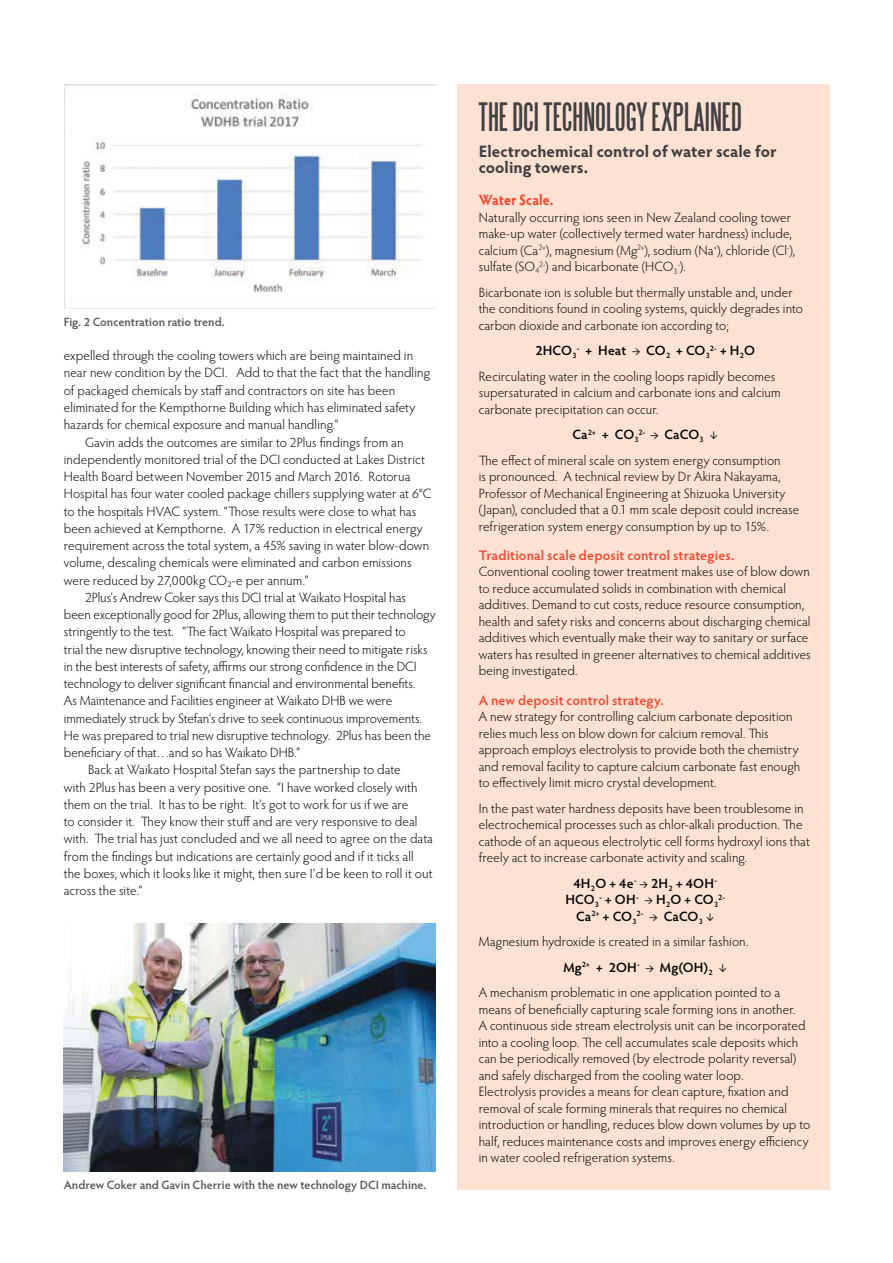
<style>
.page{position:relative;width:893px;height:1263px;background:#fff}
.page>*{position:absolute;margin:0;border:0;box-sizing:border-box;transform-origin:0 0}
.t1{font:36px "Steelfish";color:#414042}
.t2{font:700 16.5px/16.5px "Hypatia Sans Pro";color:#414042}
.t3{font:700 15px "Hypatia Sans Pro";letter-spacing:.005em;color:#ef4b33;scale:.9 1}
.t4{font:600 13.8px "Hypatia Sans Pro";letter-spacing:.01em;color:#ef4b33}
.t5{font:300 13.5px/16.5px "Hypatia Sans Pro";letter-spacing:.005em;color:#040503}
.t6{font:600 13.5px/16.5px "Hypatia Sans Pro";letter-spacing:.015em;color:#040503;text-align:center}
.t7{font:600 12px "Hypatia Sans Pro";color:#58595b}
.t8{font:600 7.8px "Hypatia Sans Pro";color:#040503}
.s1{font-size:13.5px}
.s2{font-weight:600}
</style>
<div class="page">
<div style="left:457px;top:84px;width:372px;height:1106px;background:#fde1d3"></div>
<img style="left:64px;top:923px;width:372px;height:248px">
<img style="left:64px;top:85px;width:372px;height:223px">
<p class="t7" style="left:64px;top:313px;width:162px">Fig. 2 Concentration ratio trend.</p>
<p class="t5" style="left:64px;top:347px;width:351px">expelled through the cooling towers which are being maintained in</p>
<p class="t5" style="left:64px;top:364px;width:368px">near new condition by the DCI. Add to that the fact that the handling</p>
<p class="t5" style="left:64px;top:382px;width:333px">of packaged chemicals by staff and contractors on site has been</p>
<p class="t5" style="left:64px;top:399px;width:353px">eliminated for the Kempthorne Building which has eliminated safety</p>
<p class="t5" style="left:64px;top:416px;width:276px">hazards for chemical exposure and manual handling.”</p>
<p class="t5" style="left:85px;top:433px;width:320px">Gavin adds the outcomes are similar to 2Plus findings from an</p>
<p class="t5" style="left:64px;top:451px;width:363px">independently monitored trial of the DCI conducted at Lakes District</p>
<p class="t5" style="left:64px;top:468px;width:348px">Health Board between November 2015 and March 2016. Rotorua</p>
<p class="t5" style="left:64px;top:485px;width:369px">Hospital has four water cooled package chillers supplying water at 6°C</p>
<p class="t5" style="left:64px;top:502px;width:354px">to the hospitals HVAC system. “Those results were close to what has</p>
<p class="t5" style="left:64px;top:520px;width:360px">been achieved at Kempthorne. A 17% reduction in electrical energy</p>
<p class="t5" style="left:64px;top:537px;width:367px">requirement across the total system, a 45% saving in water blow-down</p>
<p class="t5" style="left:64px;top:554px;width:349px">volume, descaling chemicals were eliminated and carbon emissions</p>
<p class="t5" style="left:64px;top:571px;width:246px">were reduced by 27,000kg CO₂-e per annum.”</p>
<p class="t5" style="left:85px;top:589px;width:322px">2Plus’s Andrew Coker says this DCI trial at Waikato Hospital has</p>
<p class="t5" style="left:64px;top:606px;width:373px">been exceptionally good for 2Plus, allowing them to put their technology</p>
<p class="t5" style="left:64px;top:623px;width:343px">stringently to the test. “The fact Waikato Hospital was prepared to</p>
<p class="t5" style="left:64px;top:640px;width:365px">trial the new disruptive technology, knowing their need to mitigate risks</p>
<p class="t5" style="left:64px;top:658px;width:354px">in the best interests of safety, affirms our strong confidence in the DCI</p>
<p class="t5" style="left:64px;top:675px;width:353px">technology to deliver significant financial and environmental benefits.</p>
<p class="t5" style="left:64px;top:692px;width:330px">As Maintenance and Facilities engineer at Waikato DHB we were</p>
<p class="t5" style="left:64px;top:709px;width:360px">immediately struck by Stefan’s drive to seek continuous improvements.</p>
<p class="t5" style="left:64px;top:727px;width:369px">He was prepared to trial new disruptive technology. 2Plus has been the</p>
<p class="t5" style="left:64px;top:744px;width:238px">beneficiary of that…and so has Waikato DHB.”</p>
<p class="t5" style="left:88px;top:761px;width:314px">Back at Waikato Hospital Stefan says the partnership to date</p>
<p class="t5" style="left:64px;top:778px;width:355px">with 2Plus has been a very positive one. “I have worked closely with</p>
<p class="t5" style="left:64px;top:796px;width:346px">them on the trial. It has to be right. It’s got to work for us if we are</p>
<p class="t5" style="left:64px;top:813px;width:355px">to consider it. They know their stuff and are very responsive to deal</p>
<p class="t5" style="left:64px;top:830px;width:371px">with. The trial has just concluded and we all need to agree on the data</p>
<p class="t5" style="left:64px;top:847px;width:351px">from the findings but indications are certainly good and if it ticks all</p>
<p class="t5" style="left:64px;top:865px;width:370px">the boxes, which it looks like it might, then sure I’d be keen to roll it out</p>
<p class="t5" style="left:64px;top:882px;width:80px">across the site.”</p>
<p class="t7" style="left:64px;top:1176px;width:364px">Andrew Coker and Gavin Cherrie with the new technology DCI machine.</p>
<h1 class="t1" style="left:479px;top:98px;width:265px">THE DCI TECHNOLOGY EXPLAINED</h1>
<p class="t2" style="left:479px;top:142px;width:299px">Electrochemical control of water scale for cooling towers.</p>
<p class="t3" style="left:479px;top:189px;width:85px">Water Scale.</p>
<p class="t5" style="left:479px;top:208px;width:318px">Naturally occurring ions seen in New Zealand cooling tower make-up water (collectively termed water hardness) include, calcium (Ca<sup>2+</sup>), magnesium (Mg<sup>2+</sup>), sodium (Na<sup>+</sup>), chloride (Cl<sup>-</sup>), sulfate (SO<sub>4</sub><sup>2-</sup>) and bicarbonate (HCO<sub>3</sub><sup>-</sup>).</p>
<p class="t5" style="left:479px;top:283px;width:326px">Bicarbonate ion is soluble but thermally unstable and, under the conditions found in cooling systems, quickly degrades into carbon dioxide and carbonate ion according to;</p>
<p class="t6" style="left:535px;top:342px;width:176px">2HCO<sub>3</sub><sup>-</sup> + Heat → CO<sub>2</sub> + CO<sub>3</sub></p>
<p class="t8" style="left:710px;top:342px;width:47px">2- <span class="s1">+ H</span>2<span class="s1">O</span></p>
<p class="t5" style="left:479px;top:367px;width:303px">Recirculating water in the cooling loops rapidly becomes supersaturated in calcium and carbonate ions and calcium carbonate precipitation can occur.</p>
<p class="t5" style="left:479px;top:421px;width:304px;line-height:25.5px;text-indent:94px"><span class="s2">Ca</span><sup>2+</sup> <span class="s2">+ CO</span><sub>3</sub><sup>2-</sup> <span class="s2">→ CaCO</span><sub>3</sub> <span class="s2">↓<br></span>The effect of mineral scale on system energy consumption</p>
<p class="t5" style="left:479px;top:468px;width:322px">is pronounced. A technical review by Dr Akira Nakayama, Professor of Mechanical Engineering at Shizuoka University (Japan), concluded that a 0.1 mm scale deposit could increase refrigeration system energy consumption by up to 15%.</p>
<p class="t4" style="left:479px;top:545px;width:257px">Traditional scale deposit control strategies.</p>
<p class="t5" style="left:479px;top:563px;width:334px">Conventional cooling tower treatment makes use of blow down to reduce accumulated solids in combination with chemical additives. Demand to cut costs, reduce resource consumption, health and safety risks and concerns about discharging chemical additives which eventually make their way to sanitary or surface waters has resulted in greener alternatives to chemical additives being investigated.</p>
<p class="t4" style="left:479px;top:690px;width:187px">A new deposit control strategy.</p>
<p class="t5" style="left:479px;top:708px;width:323px">A new strategy for controlling calcium carbonate deposition relies much less on blow down for calcium removal. This approach employs electrolysis to provide both the chemistry and removal facility to capture calcium carbonate fast enough to effectively limit micro crystal development.</p>
<p class="t5" style="left:479px;top:799px;width:333px">In the past water hardness deposits have been troublesome in electrochemical processes such as chlor-alkali production. The cathode of an aqueous electrolytic cell forms hydroxyl ions that freely act to increase carbonate activity and scaling.</p>
<p class="t6" style="left:565px;top:874px;width:154px">4H<sub>2</sub>O + 4e<sup>-</sup> → 2H<sub>2</sub> + 4OH<sup>-<br></sup>HCO<sub>3</sub><sup>-</sup> + OH<sup>-</sup> → H<sub>2</sub>O + CO<sub>3</sub></p>
<p class="t8" style="left:718px;top:891px;width:8px">2-</p>
<p class="t6" style="left:576px;top:907px;width:140px">Ca<sup>2+</sup> + CO<sub>3</sub><sup>2-</sup> → CaCO<sub>3</sub> ↓</p>
<p class="t5" style="left:479px;top:933px;width:271px">Magnesium hydroxide is created in a similar fashion.</p>
<p class="t6" style="left:563px;top:958px;width:165px">Mg<sup>2+</sup> + 2OH<sup>-</sup> → Mg(OH)<sub>2</sub> ↓</p>
<p class="t5" style="left:479px;top:984px;width:303px">A mechanism problematic in one application pointed to a</p>
<p class="t5" style="left:479px;top:1000px;width:333px">means of beneficially capturing scale forming ions in another.<br>A continuous side stream electrolysis unit can be incorporated into a cooling loop. The cell accumulates scale deposits which can be periodically removed (by electrode polarity reversal) and safely discharged from the cooling water loop.<br>Electrolysis provides a means for clean capture, fixation and removal of scale forming minerals that requires no chemical introduction or handling, reduces blow down volumes by up to half, reduces maintenance costs and improves energy efficiency in water cooled refrigeration systems.</p>
</div>
